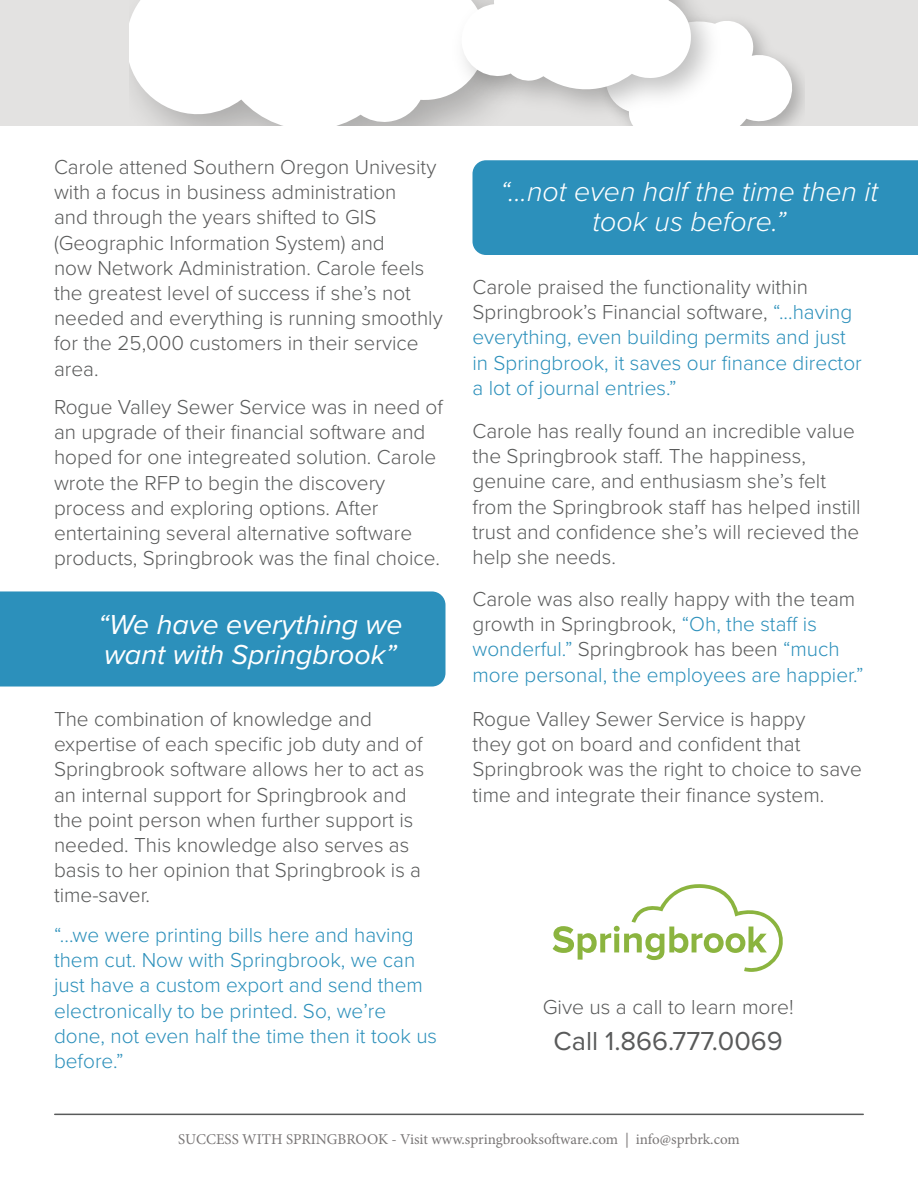
<style>
.page{position:relative;width:918px;height:1188px;background:#fff}
.page>*{position:absolute;margin:0;border:0;box-sizing:border-box;transform-origin:0 0}
.t1{font:italic 300 28.5px/30px "Proxima Nova";color:#fff;text-align:center}
.t2{font:italic 28.5px/30px "Proxima Nova";color:#fff}
.t3{font:27px "Proxima Nova";color:#595a5a}
.t4{font:300 21px/25.2px "Proxima Nova";color:#595a5a}
.t5{font:300 21px/25.2px "Proxima Nova";color:#2c90bb}
.t6{font:15px "Minion Pro";color:#797676}
.s1{color:#595a5a}
.s2{color:#2c90bb}
</style>
<div class="page">
<hr style="left:55px;top:1114px;width:808px;height:1px;background:#595a5a">
<div style="left:0;top:0;width:918px;height:126px;background:#e3e2e1"></div>
<svg style="left:130px;top:0;width:311px;height:126px;background:#f8f8f8"></svg>
<img style="left:441px;top:0;width:19px;height:126px">
<svg style="left:460px;top:0;width:335px;height:126px"></svg>
<svg style="left:553px;top:884px;width:230px;height:88px"></svg>
<div style="left:0;top:591px;width:445px;height:96px;background:#2c90bb"></div>
<div style="left:472px;top:160px;width:446px;height:95px;background:#2c90bb"></div>
<p class="t4" style="left:54px;top:153px;width:390px">Carole attened Southern Oregon Univesity with a focus in business administration<br>and through the years shifted to GIS (Geographic Information System) and<br>now Network Administration. Carole feels the greatest level of success if she’s not needed and everything is running smoothly for the 25,000 customers in their service area.</p>
<p class="t4" style="left:54px;top:393px;width:391px">Rogue Valley Sewer Service was in need of an upgrade of their financial software and hoped for one integreated solution. Carole wrote the RFP to begin the discovery process and exploring options. After entertaining several alternative software products, Springbrook was the final choice.</p>
<h1 class="t2" style="left:98px;top:608px;width:306px">“We have everything we want with Springbrook”</h1>
<p class="t4" style="left:54px;top:705px;width:372px">The combination of knowledge and expertise of each specific job duty and of Springbrook software allows her to act as an internal support for Springbrook and the point person when further support is needed. This knowledge also serves as basis to her opinion that Springbrook is a time-saver.</p>
<p class="t5" style="left:54px;top:921px;width:385px">“...we were printing bills here and having them cut. Now with Springbrook, we can just have a custom export and send them electronically to be printed. So, we’re done, not even half the time then it took us before.”</p>
<h1 class="t1" style="left:500px;top:175px;width:380px">“...not even half the time then it took us before.”</h1>
<p class="t5" style="left:473px;top:273px;width:391px"><span class="s1">Carole praised the functionality within Springbrook’s Financial software,</span> “...having everything, even building permits and just in Springbrook, it saves our finance director a lot of journal entries.”</p>
<p class="t4" style="left:473px;top:417px;width:390px">Carole has really found an incredible value the Springbrook staff. The happiness, genuine care, and enthusiasm she’s felt from the Springbrook staff has helped instill trust and confidence she’s will recieved the help she needs.</p>
<p class="t4" style="left:473px;top:585px;width:393px">Carole was also really happy with the team growth in Springbrook, <span class="s2">“Oh, the staff is wonderful.”</span> Springbrook has been <span class="s2">“much more personal, the employees are happier.”</span></p>
<p class="t4" style="left:473px;top:705px;width:391px">Rogue Valley Sewer Service is happy<br>they got on board and confident that Springbrook was the right to choice to save time and integrate their finance system.</p>
<p class="t4" style="left:543px;top:993px;width:253px">Give us a call to learn more!</p>
<p class="t3" style="left:554px;top:1021px;width:231px">Call 1.866.777.0069</p>
<p class="t6" style="left:178px;top:1129px;width:563px">SUCCESS WITH SPRINGBROOK - Visit www.springbrooksoftware.com | info@sprbrk.com</p>
</div>
